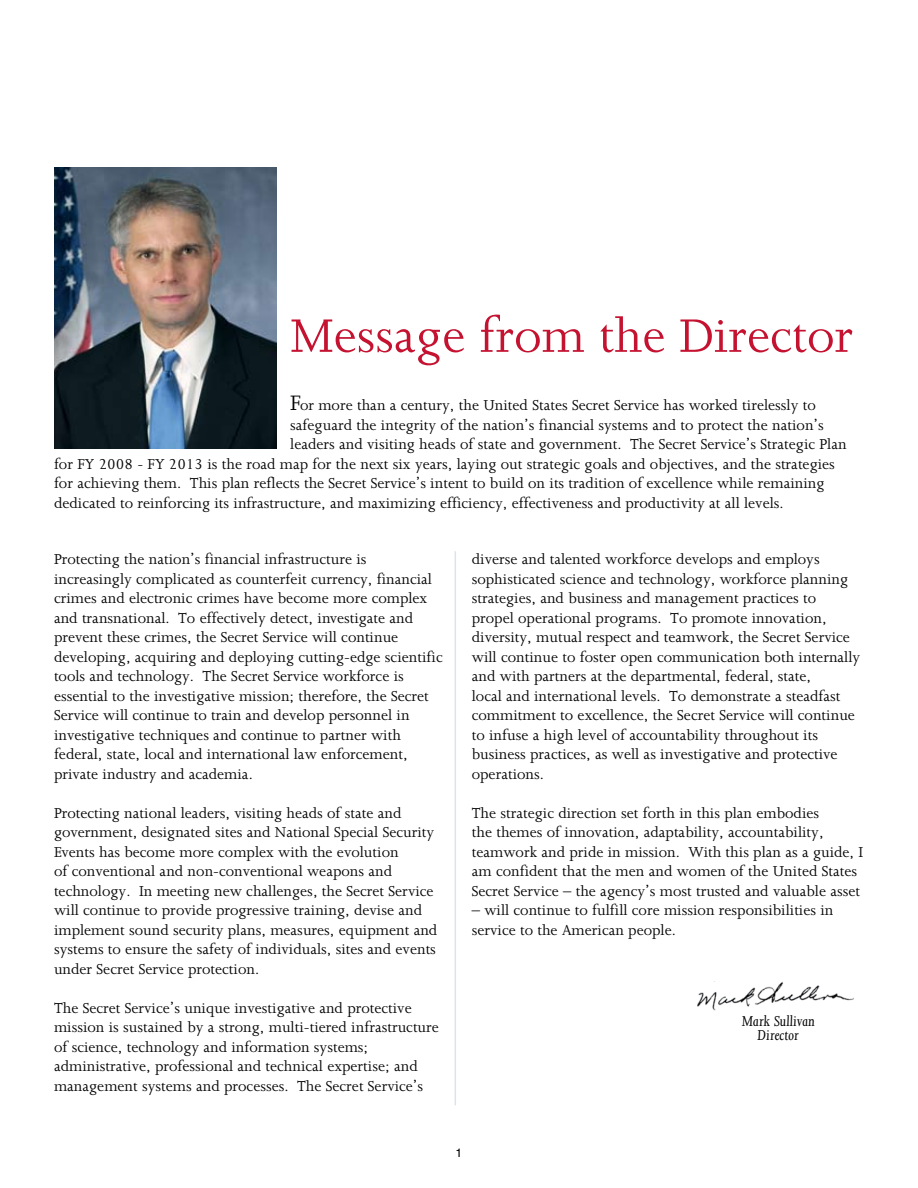
<style>
.page{position:relative;width:918px;height:1188px;background:#fff}
.page>*{position:absolute;margin:0;border:0;box-sizing:border-box;transform-origin:0 0}
.t1{font:54px "Joanna";color:#c41230}
.t2{font:16.5px/19.5px "Joanna";color:#000}
.t3{font:italic 16.5px/13.5px "Joanna";color:#000;text-align:center}
.t4{font:12px "Helvetica";color:#000}
.s1{font-size:24px}
</style>
<div class="page">
<img style="left:54px;top:167px;width:223px;height:282px">
<img style="left:697px;top:982px;width:157px;height:29px">
<hr style="left:455px;top:551px;width:1px;height:554px;background:#005288">
<p class="t1" style="left:290px;top:307px;width:564px">Message from the Director</p>
<p class="t2" style="left:290px;top:396px;width:527px"><span class="s1">F</span>or more than a century, the United States Secret Service has worked tirelessly to</p>
<p class="t2" style="left:290px;top:415px;width:535px">safeguard the integrity of the nation’s financial systems and to protect the nation’s</p>
<p class="t2" style="left:290px;top:435px;width:558px">leaders and visiting heads of state and government. The Secret Service’s Strategic Plan</p>
<p class="t2" style="left:54px;top:454px;width:782px">for FY 2008 - FY 2013 is the road map for the next six years, laying out strategic goals and objectives, and the strategies</p>
<p class="t2" style="left:54px;top:474px;width:772px">for achieving them. This plan reflects the Secret Service’s intent to build on its tradition of excellence while remaining</p>
<p class="t2" style="left:54px;top:493px;width:731px">dedicated to reinforcing its infrastructure, and maximizing efficiency, effectiveness and productivity at all levels.</p>
<p class="t2" style="left:54px;top:550px;width:390px">Protecting the nation’s financial infrastructure is increasingly complicated as counterfeit currency, financial crimes and electronic crimes have become more complex and transnational. To effectively detect, investigate and prevent these crimes, the Secret Service will continue developing, acquiring and deploying cutting-edge scientific tools and technology. The Secret Service workforce is essential to the investigative mission; therefore, the Secret Service will continue to train and develop personnel in investigative techniques and continue to partner with federal, state, local and international law enforcement, private industry and academia.</p>
<p class="t2" style="left:54px;top:803px;width:385px">Protecting national leaders, visiting heads of state and government, designated sites and National Special Security Events has become more complex with the evolution<br>of conventional and non-conventional weapons and technology. In meeting new challenges, the Secret Service will continue to provide progressive training, devise and implement sound security plans, measures, equipment and systems to ensure the safety of individuals, sites and events under Secret Service protection.</p>
<p class="t2" style="left:54px;top:998px;width:386px">The Secret Service’s unique investigative and protective mission is sustained by a strong, multi-tiered infrastructure of science, technology and information systems; administrative, professional and technical expertise; and management systems and processes. The Secret Service’s</p>
<p class="t2" style="left:472px;top:550px;width:390px">diverse and talented workforce develops and employs sophisticated science and technology, workforce planning strategies, and business and management practices to propel operational programs. To promote innovation, diversity, mutual respect and teamwork, the Secret Service will continue to foster open communication both internally and with partners at the departmental, federal, state,<br>local and international levels. To demonstrate a steadfast commitment to excellence, the Secret Service will continue to infuse a high level of accountability throughout its business practices, as well as investigative and protective operations.</p>
<p class="t2" style="left:472px;top:803px;width:393px">The strategic direction set forth in this plan embodies<br>the themes of innovation, adaptability, accountability, teamwork and pride in mission. With this plan as a guide, I am confident that the men and women of the United States Secret Service – the agency’s most trusted and valuable asset</p>
<p class="t2" style="left:472px;top:901px;width:363px">– will continue to fulfill core mission responsibilities in service to the American people.</p>
<p class="t3" style="left:742px;top:1015px;width:74px">Mark Sullivan<br>Director</p>
<p class="t4" style="left:456px;top:1146px;width:8px">1</p>
</div>
